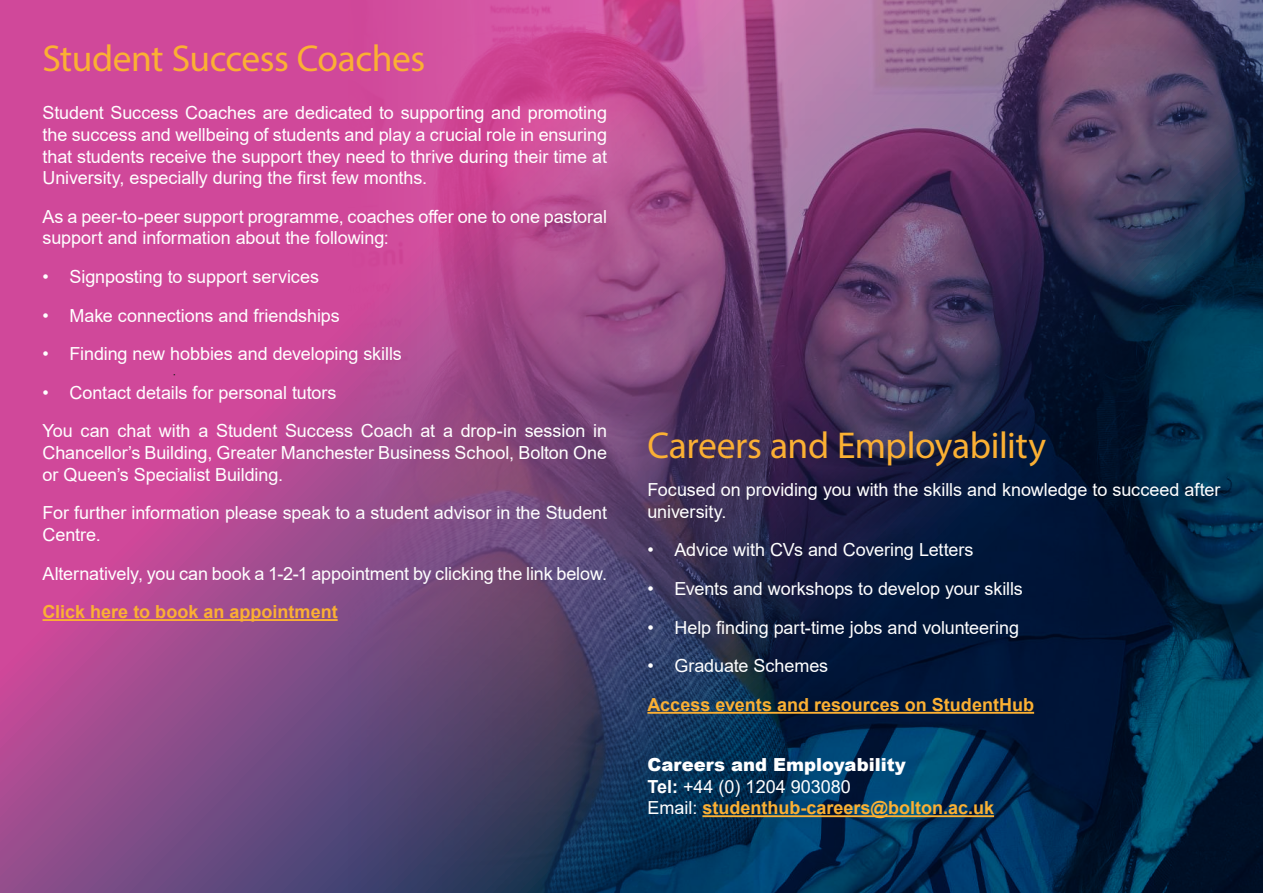
<style>
.page{position:relative;width:1263px;height:893px;background:#fff}
.page>*{position:absolute;margin:0;border:0;box-sizing:border-box;transform-origin:0 0}
.t1{font:37.5px "Myriad Pro";letter-spacing:-.015em;color:#fbb033}
.t2{font:18px/21.6px "Arial";letter-spacing:-.005em;color:#fff}
.t3{font:700 18px/21.6px "Arial";color:#fbb033}
.s1{font-weight:900;color:#fff}
.s2{color:#fff}
.s3{font-weight:400;color:#fff}
</style>
<div class="page">
<svg style="left:0;top:0;width:143px;height:893px;background:#c24996"></svg>
<img style="left:143px;top:0;width:1120px;height:893px">
<hr style="left:647px;top:712px;width:387px;height:2px;background:#fbb033">
<hr style="left:702px;top:815px;width:292px;height:2px;background:#fbb033">
<hr style="left:43px;top:619px;width:295px;height:2px;background:#fbb033">
<h1 class="t1" style="left:43px;top:36px;width:384px">Student Success Coaches</h1>
<p class="t2" style="left:43px;top:102px;width:566px;text-align:justify">Student Success Coaches are dedicated to supporting and promoting the success and wellbeing of students and play a crucial role in ensuring that students receive the support they need to thrive during their time at University, especially during the first few months.</p>
<p class="t2" style="left:43px;top:206px;width:566px">As a peer-to-peer support programme, coaches offer one to one pastoral support and information about the following:</p>
<p class="t2" style="left:43px;top:266px;width:278px">• Signposting to support services</p>
<p class="t2" style="left:43px;top:304px;width:299px">• Make connections and friendships</p>
<p class="t2" style="left:43px;top:343px;width:361px">• Finding new hobbies and developing skills</p>
<p class="t2" style="left:43px;top:373px;width:566px;line-height:38.5px">• Contact details for personal tutors<br>You can chat with a Student Success Coach at a drop-in session in</p>
<p class="t2" style="left:43px;top:442px;width:566px">Chancellor’s Building, Greater Manchester Business School, Bolton One or Queen’s Specialist Building.</p>
<p class="t2" style="left:43px;top:502px;width:566px">For further information please speak to a student advisor in the Student<br>Centre.</p>
<p class="t2" style="left:43px;top:562px;width:566px">Alternatively, you can book a 1-2-1 appointment by clicking the link below.</p>
<p class="t3" style="left:43px;top:601px;width:297px">Click here to book an appointment</p>
<h1 class="t1" style="left:647px;top:422px;width:400px">Careers and Employability</h1>
<p class="t2" style="left:647px;top:479px;width:575px">Focused on providing you with the skills and knowledge to succeed after university.</p>
<p class="t2" style="left:647px;top:539px;width:328px">• Advice with CVs and Covering Letters</p>
<p class="t2" style="left:647px;top:578px;width:377px">• Events and workshops to develop your skills</p>
<p class="t2" style="left:647px;top:616px;width:373px">• Help finding part-time jobs and volunteering</p>
<p class="t2" style="left:647px;top:655px;width:182px">• Graduate Schemes</p>
<p class="t3" style="left:647px;top:694px;width:388px">Access events and resources on StudentHub</p>
<p class="t3" style="left:647px;top:754px;width:348px"><span class="s1">Careers and Employability<br></span><span class="s2">Tel:</span> <span class="s3">+44 (0) 1204 903080<br>Email:</span> studenthub-careers@bolton.ac.uk</p>
</div>
